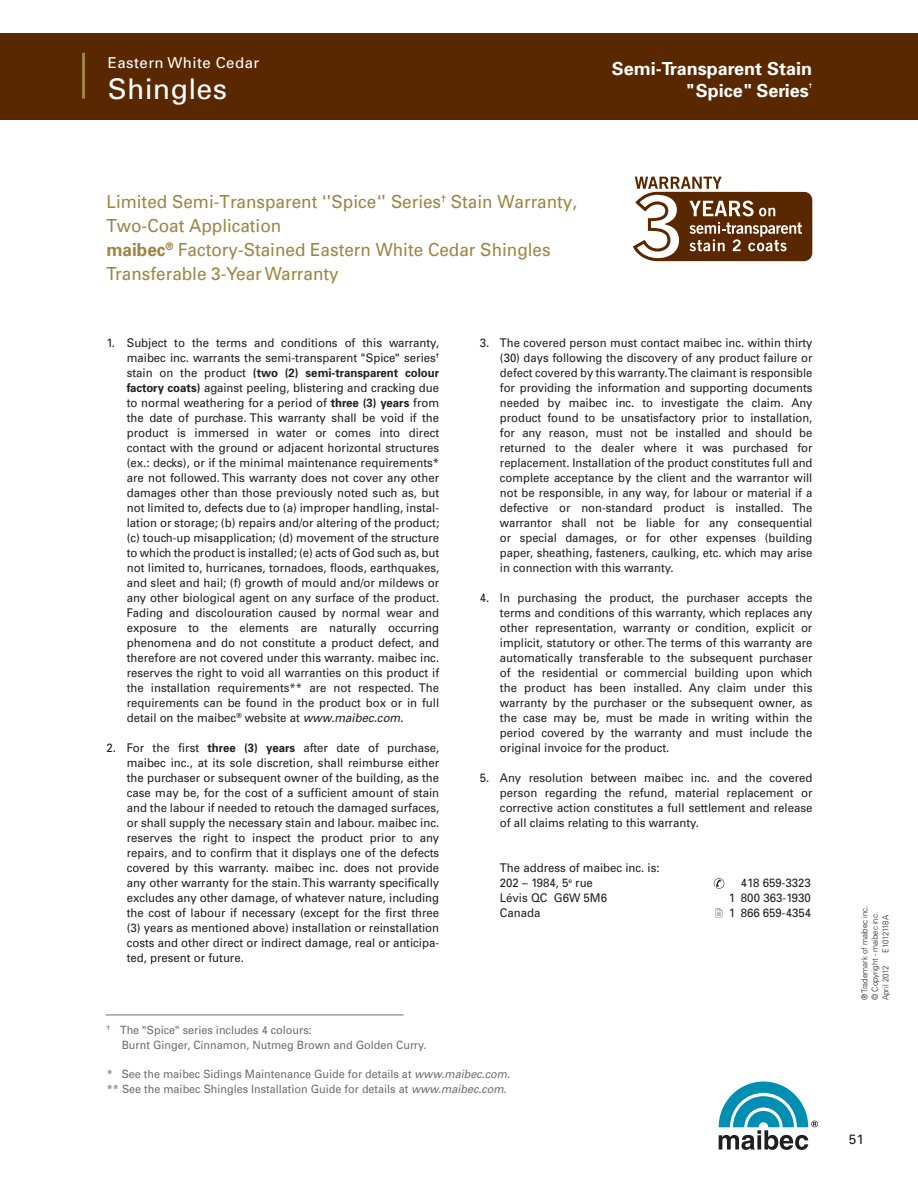
<style>
.page{position:relative;width:918px;height:1188px;background:#fff}
.page>*{position:absolute;margin:0;border:0;box-sizing:border-box;transform-origin:0 0}
.t1{font:28.5px "Univers";letter-spacing:.01em;color:#fff}
.t2{font:18px/24px "Univers";color:#9d8543;scale:.95 1}
.t3{font:700 18px "Univers";color:#fff}
.t4{font:15px "Univers";letter-spacing:.03em;color:#fff}
.t5{font:13.5px "Univers";color:#231f20}
.texte_warranty{font:12px/15px "Univers";color:#231f20;text-align:justify;scale:.95 1}
.t6{font:11.4px/15px "Univers";color:#6c6d70;scale:.95 1}
.Printed{font:300 8.25px "Univers";color:#231f20;scale:.95 1}
.Printed-2{font:300 8.25px "Univers";letter-spacing:-.04em;color:#231f20;scale:.95 1}
.s1{font-style:italic}
.s2{font-weight:700}
</style>
<div class="page">
<div style="left:0;top:34px;width:918px;height:86px;background:#592800"></div>
<svg style="left:714px;top:878px;width:10px;height:11px"></svg>
<svg style="left:716px;top:908px;width:6px;height:9px"></svg>
<hr style="left:82px;top:53px;width:3px;height:46px;background:#9d8543">
<hr style="left:106px;top:1015px;width:298px;height:1px;background:#6c6d70">
<svg style="left:719px;top:1082px;width:99px;height:68px"></svg>
<svg style="left:633px;top:177px;width:179px;height:84px"></svg>
<p class="t4" style="left:108px;top:53px;width:153px">Eastern White Cedar</p>
<p class="t1" style="left:108px;top:71px;width:121px">Shingles</p>
<p class="t3" style="left:612px;top:57px;width:202px">Semi-Transparent Stain</p>
<p class="t3" style="left:690px;top:79px;width:120px"><span class="s1">’’</span>Spice <span class="s1">’’</span>Series</p>
<p class="t2" style="left:106px;top:190px;width:497px">Limited Semi-Transparent <span class="s1">‘’</span>Spice <span class="s1">‘’</span>Series Stain Warranty,</p>
<p class="t2" style="left:106px;top:214px;width:185px">Two-Coat Application</p>
<p class="t2" style="left:106px;top:238px;width:469px"><span class="s2">maibec</span><sup>®</sup> Factory-Stained Eastern White Cedar Shingles<br>Transferable 3-Year Warranty</p>
<p class="texte_warranty" style="left:127px;top:335px;width:330px;text-align:left;text-indent:-20px">1. Subject to the terms and conditions of this warranty, maibec inc. warrants the semi-transparent <span class="s1">‘‘</span>Spice <span class="s1">‘‘</span>series stain on the product <span class="s2">(two (2) semi-transparent colour factory coats)</span> against peeling, blistering and cracking due to normal weathering for a period of <span class="s2">three (3) years</span> from the date of purchase. This warranty shall be void if the product is immersed in water or comes into direct contact with the ground or adjacent horizontal structures (ex.: decks), or if the minimal maintenance requirements* are not followed. This warranty does not cover any other damages other than those previously noted such as, but not limited to, defects due to (a) improper handling, instal&shy;lation or storage; (b) repairs and/or altering of the product; (c) touch-up misapplication; (d) movement of the structure to which the product is installed; (e) acts of God such as, but not limited to, hurricanes, tornadoes, floods, earthquakes, and sleet and hail; (f) growth of mould and/or mildews or any other biological agent on any surface of the product.<br>Fading and discolouration caused by normal wear and exposure to the elements are naturally occurring phenomena and do not constitute a product defect, and therefore are not covered under this warranty. maibec inc. reserves the right to void all warranties on this product if the installation requirements** are not respected. The requirements can be found in the product box or in full detail on the maibec<sup>®</sup> website at <span class="s1">www.maibec.com</span>.</p>
<p class="texte_warranty" style="left:127px;top:740px;width:330px;text-indent:-20px">2. For the first <span class="s2">three (3) years</span> after date of purchase, maibec inc., at its sole discretion, shall reimburse either the purchaser or subsequent owner of the building, as the case may be, for the cost of a sufficient amount of stain and the labour if needed to retouch the damaged surfaces, or shall supply the necessary stain and labour. maibec inc. reserves the right to inspect the product prior to any repairs, and to confirm that it displays one of the defects covered by this warranty. maibec inc. does not provide any other warranty for the stain. This warranty specifically excludes any other damage, of whatever nature, including the cost of labour if necessary (except for the first three (3) years as mentioned above) installation or reinstallation costs and other direct or indirect damage, real or anticipa&shy;ted, present or future.</p>
<p class="texte_warranty" style="left:500px;top:335px;width:330px;text-indent:-20px">3. The covered person must contact maibec inc. within thirty (30) days following the discovery of any product failure or defect covered by this warranty. The claimant is responsible for providing the information and supporting documents needed by maibec inc. to investigate the claim. Any product found to be unsatisfactory prior to installation, for any reason, must not be installed and should be returned to the dealer where it was purchased for replacement. Installation of the product constitutes full and complete acceptance by the client and the warrantor will not be responsible, in any way, for labour or material if a defective or non-standard product is installed. The warrantor shall not be liable for any consequential or special damages, or for other expenses (building paper, sheathing, fasteners, caulking, etc. which may arise in connection with this warranty.</p>
<p class="texte_warranty" style="left:500px;top:590px;width:330px;text-indent:-20px">4. In purchasing the product, the purchaser accepts the terms and conditions of this warranty, which replaces any other representation, warranty or condition, explicit or implicit, statutory or other. The terms of this warranty are automatically transferable to the subsequent purchaser of the residential or commercial building upon which the product has been installed. Any claim under this warranty by the purchaser or the subsequent owner, as the case may be, must be made in writing within the period covered by the warranty and must include the original invoice for the product.</p>
<p class="texte_warranty" style="left:500px;top:770px;width:330px;text-indent:-20px">5. Any resolution between maibec inc. and the covered person regarding the refund, material replacement or corrective action constitutes a full settlement and release of all claims relating to this warranty.</p>
<p class="texte_warranty" style="left:500px;top:860px;width:170px">The address of maibec inc. is:</p>
<p class="texte_warranty" style="left:500px;top:875px;width:99px">202 – 1984, 5<sup>e</sup> rue</p>
<p class="texte_warranty" style="left:741px;top:875px;width:75px">418 659-3323</p>
<p class="texte_warranty" style="left:500px;top:890px;width:114px">Lévis QC G6W 5M6</p>
<p class="texte_warranty" style="left:729px;top:890px;width:88px">1 800 363-1930</p>
<p class="texte_warranty" style="left:500px;top:905px;width:44px">Canada</p>
<p class="texte_warranty" style="left:729px;top:905px;width:88px">1 866 659-4354</p>
<p class="t6" style="left:120px;top:1022px;width:324px">The <span class="s1">“</span>Spice<span class="s1">“</span>series includes 4 colours:<br>Burnt Ginger, Cinnamon, Nutmeg Brown and Golden Curry.</p>
<p class="t6" style="left:107px;top:1066px;width:426px">* See the maibec Sidings Maintenance Guide for details at <span class="s1">www.maibec.com</span>. ** See the maibec Shingles Installation Guide for details at <span class="s1">www.maibec.com</span>.</p>
<p class="Printed" style="left:859px;top:1000px;width:101px;rotate:-90deg">® Trademark of maibec inc.</p>
<p class="Printed" style="left:870px;top:1000px;width:94px;rotate:-90deg">© Copyright - maibec inc.</p>
<p class="Printed-2" style="left:880px;top:953px;width:41px;rotate:-90deg">E1012118A</p>
<p class="Printed" style="left:880px;top:1000px;width:38px;rotate:-90deg">April 2012</p>
<p class="t5" style="left:849px;top:1131px;width:17px">51</p>
</div>
